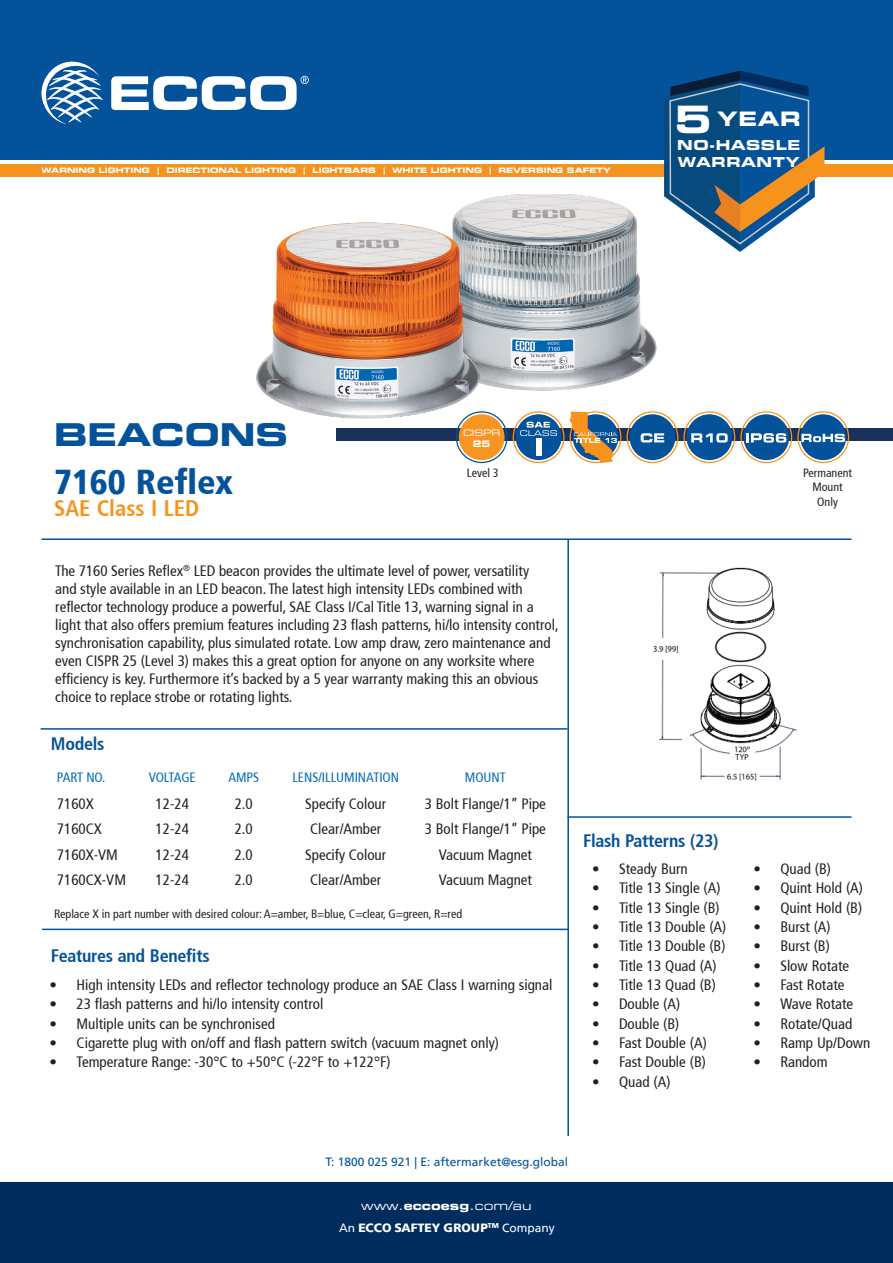
<style>
.page{position:relative;width:893px;height:1263px;background:#fff}
.page>*{position:absolute;margin:0;border:0;box-sizing:border-box;transform-origin:0 0}
.t1{font:37.8px "Eurostile LT Std Bold Ex 2";color:#fff}
.t2{font:900 condensed 34.5px "Frutiger 77";color:#04529a}
.t3{font:31.5px "Eurostile LT Std Bold Ex 2";color:#04529a}
.t4{font:700 condensed 22.5px "Frutiger 67";color:#f7931d}
.t5{font:19.95px "Eurostile LT Std Bold Ex 2";color:#fff}
.t6{font:700 condensed 18px "Frutiger 67";letter-spacing:-.015em;color:#04529a}
.Body_-_Normal{font:condensed 15px/18px "Frutiger 57";color:#231f20}
.t7{font:13.8px/16.5px "Eurostile LT Std Bold Ex 2";letter-spacing:.035em;color:#fff}
.Body_-_Normal-2{font:condensed 13.5px "Frutiger 57";color:#006bb6}
.Body_-_Normal-3{font:condensed 13.5px "Frutiger 57";letter-spacing:-.02em;color:#006bb6}
.Body_-_Normal-4{font:condensed 12px/14.4px "Frutiger 57";color:#231f20;text-align:center}
.t8{font:12px "Frutiger LT";color:#04529a}
.t9{font:900 12px "Frutiger BQ";color:#fff}
.t10{font:12px "Eurostile LT Std Ex 2";color:#fff}
.t11{font:9px/10.5px "Eurostile LT Std Ex 2";letter-spacing:-.02em;color:#fff;text-align:center}
.t12{font:7.5px "Eurostile LT Std Bold Ex 2";color:#fff}
.s1{font-family:"Eurostile LT Std Bold Ex 2"}
.s2{font-family:"Frutiger LT";font-weight:400}
</style>
<div class="page">
<div style="left:0;top:1182px;width:893px;height:81px;background:#002d5e"></div>
<div style="left:0;top:164px;width:893px;height:13px;background:#f7931d"></div>
<div style="left:0;top:0;width:893px;height:160px;background:#04529a"></div>
<svg style="left:41px;top:62px;width:62px;height:62px"></svg>
<svg style="left:111px;top:76px;width:198px;height:35px"></svg>
<div style="left:336px;top:428px;width:557px;height:12px;background:#19315d"></div>
<svg style="left:664px;top:71px;width:160px;height:181px"></svg>
<hr style="left:41px;top:728px;width:526px;height:2px;background:#04529a">
<hr style="left:42px;top:538px;width:809px;height:2px;background:#04529a">
<hr style="left:567px;top:540px;width:2px;height:596px;background:#04529a">
<img style="left:483px;top:194px;width:174px;height:197px">
<img style="left:256px;top:200px;width:227px;height:219px">
<hr style="left:42px;top:929px;width:527px;height:1px;background:#04529a">
<img style="left:652px;top:567px;width:145px;height:214px">
<hr style="left:567px;top:816px;width:284px;height:2px;background:#04529a">
<svg style="left:570px;top:411px;width:279px;height:52px"></svg>
<svg style="left:456px;top:411px;width:108px;height:52px"></svg>
<p class="t12" style="left:41px;top:165px;width:571px">WARNING LIGHTING | DIRECTIONAL LIGHTING | LIGHTBARS | WHITE LIGHTING | REVERSING SAFETY</p>
<h1 class="t1" style="left:675px;top:93px;width:39px">5</h1>
<p class="t7" style="left:677px;top:137px;width:125px">NO-HASSLE<br>WARRANTY</p>
<h3 class="t5" style="left:717px;top:105px;width:85px">YEAR</h3>
<h3 class="t3" style="left:54px;top:413px;width:236px">BEACONS</h3>
<p class="t2" style="left:54px;top:461px;width:181px">7160 Reflex</p>
<p class="t4" style="left:54px;top:495px;width:147px">SAE Class I LED</p>
<p class="t11" style="left:463px;top:428px;width:39px">CISPR<br><span class="s1">25</span></p>
<p class="Body_-_Normal-4" style="left:467px;top:466px;width:33px">Level 3</p>
<p class="Body_-_Normal-4" style="left:803px;top:466px;width:50px">Permanent<br>Mount</p>
<p class="Body_-_Normal-4" style="left:817px;top:495px;width:22px">Only</p>
<p class="Body_-_Normal" style="left:55px;top:562px;width:505px">The 7160 Series Reflex<sup>®</sup> LED beacon provides the ultimate level of power, versatility<br>and style available in an LED beacon. The latest high intensity LEDs combined with reflector technology produce a powerful, SAE Class I/Cal Title 13, warning signal in a light that also offers premium features including 23 flash patterns, hi/lo intensity control, synchronisation capability, plus simulated rotate. Low amp draw, zero maintenance and even CISPR 25 (Level 3) makes this a great option for anyone on any worksite where efficiency is key. Furthermore it’s backed by a 5 year warranty making this an obvious choice to replace strobe or rotating lights.</p>
<p class="t6" style="left:51px;top:733px;width:55px">Models</p>
<p class="Body_-_Normal-2" style="left:57px;top:769px;width:50px">PART NO.</p>
<p class="Body_-_Normal-3" style="left:149px;top:769px;width:49px">VOLTAGE</p>
<p class="Body_-_Normal-2" style="left:228px;top:769px;width:32px">AMPS</p>
<p class="Body_-_Normal-2" style="left:292px;top:769px;width:108px">LENS/ILLUMINATION</p>
<p class="Body_-_Normal-2" style="left:465px;top:769px;width:43px">MOUNT</p>
<p class="Body_-_Normal" style="left:57px;top:794px;width:38px">7160X</p>
<p class="Body_-_Normal" style="left:156px;top:794px;width:35px">12-24</p>
<p class="Body_-_Normal" style="left:235px;top:794px;width:19px">2.0</p>
<p class="Body_-_Normal" style="left:305px;top:794px;width:83px">Specify Colour</p>
<p class="Body_-_Normal" style="left:425px;top:794px;width:123px">3 Bolt Flange/1” Pipe</p>
<p class="Body_-_Normal" style="left:57px;top:820px;width:46px">7160CX</p>
<p class="Body_-_Normal" style="left:156px;top:820px;width:35px">12-24</p>
<p class="Body_-_Normal" style="left:235px;top:820px;width:19px">2.0</p>
<p class="Body_-_Normal" style="left:310px;top:820px;width:73px">Clear/Amber</p>
<p class="Body_-_Normal" style="left:425px;top:820px;width:123px">3 Bolt Flange/1” Pipe</p>
<p class="Body_-_Normal" style="left:57px;top:845px;width:63px">7160X-VM</p>
<p class="Body_-_Normal" style="left:156px;top:845px;width:35px">12-24</p>
<p class="Body_-_Normal" style="left:235px;top:845px;width:19px">2.0</p>
<p class="Body_-_Normal" style="left:305px;top:845px;width:83px">Specify Colour</p>
<p class="Body_-_Normal" style="left:439px;top:845px;width:95px">Vacuum Magnet</p>
<p class="Body_-_Normal" style="left:57px;top:871px;width:71px">7160CX-VM</p>
<p class="Body_-_Normal" style="left:156px;top:871px;width:35px">12-24</p>
<p class="Body_-_Normal" style="left:235px;top:871px;width:19px">2.0</p>
<p class="Body_-_Normal" style="left:310px;top:871px;width:73px">Clear/Amber</p>
<p class="Body_-_Normal" style="left:439px;top:871px;width:95px">Vacuum Magnet</p>
<p class="Body_-_Normal-4" style="left:54px;top:907px;width:410px">Replace X in part number with desired colour: A=amber, B=blue, C=clear, G=green, R=red</p>
<p class="t6" style="left:51px;top:945px;width:160px">Features and Benefits</p>
<p class="Body_-_Normal" style="left:50px;top:976px;width:504px">• High intensity LEDs and reflector technology produce an SAE Class I warning signal</p>
<p class="Body_-_Normal" style="left:50px;top:995px;width:275px">• 23 flash patterns and hi/lo intensity control</p>
<p class="Body_-_Normal" style="left:50px;top:1014px;width:227px">• Multiple units can be synchronised</p>
<p class="Body_-_Normal" style="left:50px;top:1034px;width:451px">• Cigarette plug with on/off and flash pattern switch (vacuum magnet only)</p>
<p class="Body_-_Normal" style="left:50px;top:1053px;width:342px">• Temperature Range: -30°C to +50°C (-22°F to +122°F)</p>
<p class="t6" style="left:583px;top:830px;width:137px">Flash Patterns (23)</p>
<p class="Body_-_Normal" style="left:592px;top:860px;width:97px">• Steady Burn</p>
<p class="Body_-_Normal" style="left:592px;top:879px;width:130px">• Title 13 Single (A)</p>
<p class="Body_-_Normal" style="left:592px;top:898px;width:129px">• Title 13 Single (B)</p>
<p class="Body_-_Normal" style="left:592px;top:918px;width:136px">• Title 13 Double (A)</p>
<p class="Body_-_Normal" style="left:592px;top:937px;width:135px">• Title 13 Double (B)</p>
<p class="Body_-_Normal" style="left:592px;top:956px;width:126px">• Title 13 Quad (A)</p>
<p class="Body_-_Normal" style="left:592px;top:976px;width:125px">• Title 13 Quad (B)</p>
<p class="Body_-_Normal" style="left:592px;top:995px;width:90px">• Double (A)</p>
<p class="Body_-_Normal" style="left:592px;top:1014px;width:89px">• Double (B)</p>
<p class="Body_-_Normal" style="left:592px;top:1034px;width:116px">• Fast Double (A)</p>
<p class="Body_-_Normal" style="left:592px;top:1053px;width:115px">• Fast Double (B)</p>
<p class="Body_-_Normal" style="left:592px;top:1072px;width:80px">• Quad (A)</p>
<p class="t8" style="left:326px;top:1154px;width:244px">T: 1800 025 921 | E: aftermarket@esg.global</p>
<p class="t10" style="left:361px;top:1197px;width:172px">www.<span class="s1">eccoesg</span>.com/au</p>
<p class="t9" style="left:339px;top:1220px;width:217px"><span class="s2">An</span> ECCO SAFTEY GROUP<sup>TM</sup> <span class="s2">Company</span></p>
<p class="Body_-_Normal" style="left:753px;top:860px;width:79px">• Quad (B)</p>
<p class="Body_-_Normal" style="left:753px;top:879px;width:111px">• Quint Hold (A)</p>
<p class="Body_-_Normal" style="left:753px;top:898px;width:110px">• Quint Hold (B)</p>
<p class="Body_-_Normal" style="left:753px;top:918px;width:79px">• Burst (A)</p>
<p class="Body_-_Normal" style="left:753px;top:937px;width:78px">• Burst (B)</p>
<p class="Body_-_Normal" style="left:753px;top:956px;width:97px">• Slow Rotate</p>
<p class="Body_-_Normal" style="left:753px;top:976px;width:93px">• Fast Rotate</p>
<p class="Body_-_Normal" style="left:753px;top:995px;width:101px">• Wave Rotate</p>
<p class="Body_-_Normal" style="left:753px;top:1014px;width:100px">• Rotate/Quad</p>
<p class="Body_-_Normal" style="left:753px;top:1034px;width:119px">• Ramp Up/Down</p>
<p class="Body_-_Normal" style="left:753px;top:1053px;width:76px">• Random</p>
</div>
